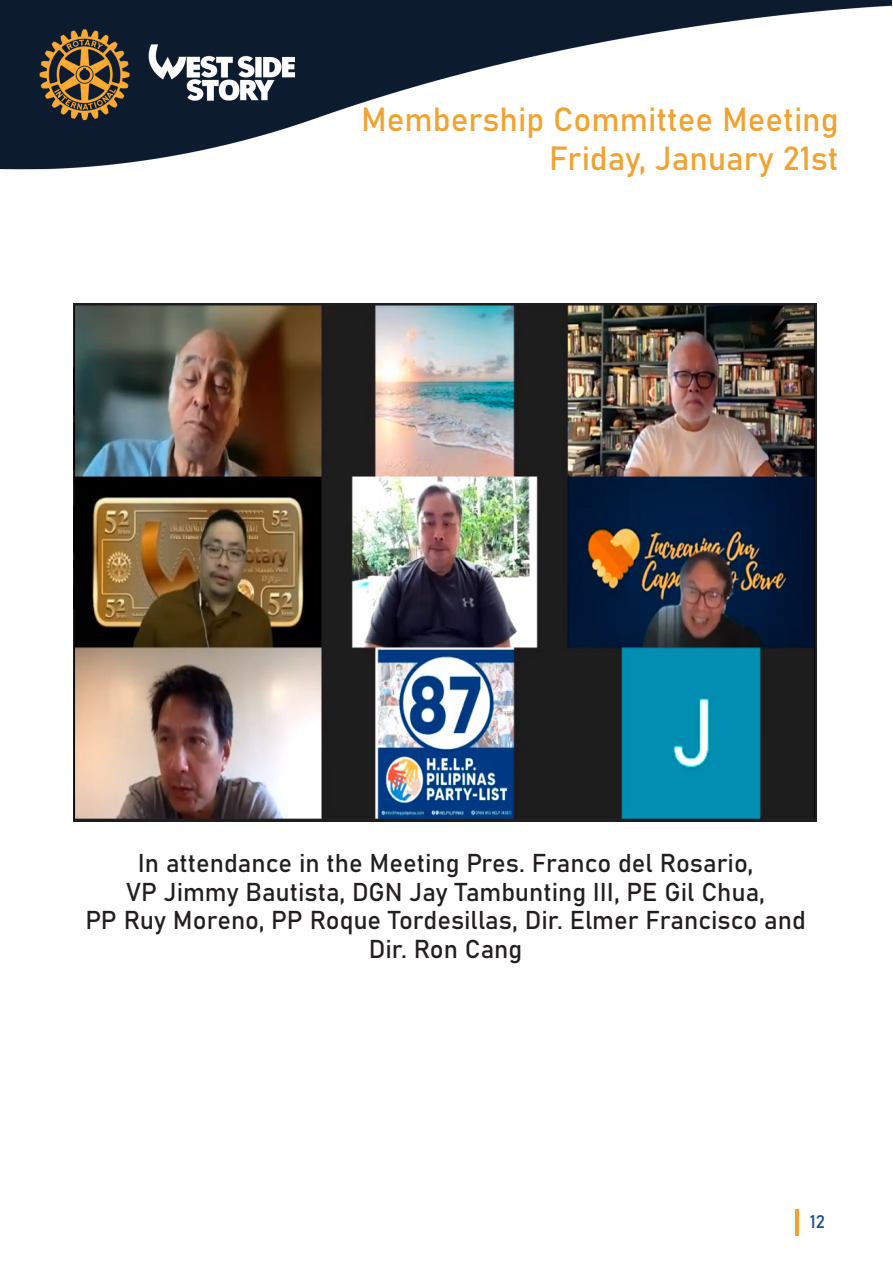
<style>
.page{position:relative;width:893px;height:1263px;background:#fff}
.page>*{position:absolute;margin:0;border:0;box-sizing:border-box;transform-origin:0 0}
.t1{font:33px "Bahnschrift";color:#f1a332}
.t2{font:25.5px "Bahnschrift";color:#231f20}
.t3{font:18px "Bahnschrift";color:#164d8f}
</style>
<div class="page">
<hr style="left:795px;top:1209px;width:3px;height:26px;background:#f1a332">
<img style="left:0;top:0;width:891px;height:170px">
<img style="left:74px;top:304px;width:742px;height:517px">
<p class="t1" style="left:361px;top:95px;width:479px">Membership Committee Meeting</p>
<p class="t1" style="left:549px;top:134px;width:291px">Friday, January 21st</p>
<p class="t2" style="left:138px;top:844px;width:617px">In attendance in the Meeting Pres. Franco del Rosario,</p>
<p class="t2" style="left:126px;top:872px;width:641px">VP Jimmy Bautista, DGN Jay Tambunting III, PE Gil Chua,</p>
<p class="t2" style="left:85px;top:901px;width:722px">PP Ruy Moreno, PP Roque Tordesillas, Dir. Elmer Francisco and</p>
<p class="t2" style="left:369px;top:929px;width:155px">Dir. Ron Cang</p>
<p class="t3" style="left:810px;top:1208px;width:17px">12</p>
</div>
